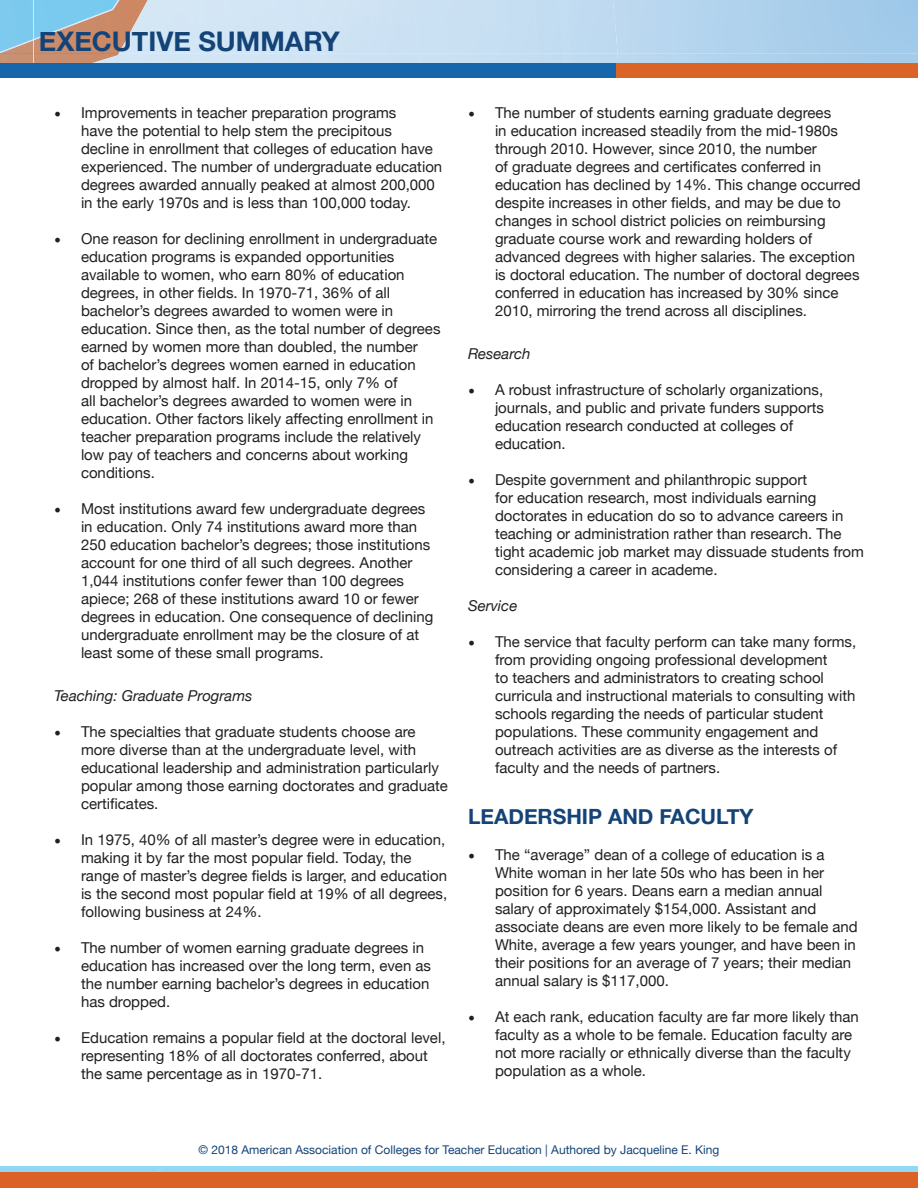
<style>
.page{position:relative;width:918px;height:1188px;background:#fff}
.page>*{position:absolute;margin:0;border:0;box-sizing:border-box;transform-origin:0 0}
.t1{font:700 27px "Helvetica Neue";color:#144377}
.t2{font:700 21px "Helvetica Neue";color:#144377}
.t3{font:15px/18px "Helvetica Neue";color:#231f20}
.t4{font:italic 15px "Helvetica Neue";color:#231f20}
.t5{font:12px "Helvetica Neue";color:#144377}
.s1{font-family:"Minion Pro";font-size:18px}
</style>
<div class="page">
<div style="left:172px;top:1166px;width:746px;height:6px;background:#91d8f5"></div>
<img style="left:0;top:1166px;width:172px;height:6px">
<div style="left:0;top:1172px;width:918px;height:16px;background:#db6226"></div>
<svg style="left:0;top:0;width:149px;height:63px;background:#afb0af"></svg>
<div style="left:0;top:63px;width:617px;height:15px;background:#1566aa"></div>
<div style="left:617px;top:63px;width:301px;height:15px;background:#da6327"></div>
<h1 class="t1" style="left:39px;top:20px;width:302px">EXECUTIVE SUMMARY</h1>
<p class="t3" style="left:81px;top:104px;width:363px;text-indent:-27px"><span class="s1">•</span> Improvements in teacher preparation programs<br>have the potential to help stem the precipitous decline in enrollment that colleges of education have experienced. The number of undergraduate education degrees awarded annually peaked at almost 200,000 in the early 1970s and is less than 100,000 today.</p>
<p class="t3" style="left:81px;top:230px;width:361px;text-indent:-27px"><span class="s1">•</span> One reason for declining enrollment in undergraduate education programs is expanded opportunities available to women, who earn 80% of education degrees, in other fields. In 1970-71, 36% of all bachelor’s degrees awarded to women were in education. Since then, as the total number of degrees earned by women more than doubled, the number<br>of bachelor’s degrees women earned in education dropped by almost half. In 2014-15, only 7% of<br>all bachelor’s degrees awarded to women were in education. Other factors likely affecting enrollment in teacher preparation programs include the relatively low pay of teachers and concerns about working conditions.</p>
<p class="t3" style="left:81px;top:500px;width:354px;text-indent:-27px"><span class="s1">•</span> Most institutions award few undergraduate degrees in education. Only 74 institutions award more than 250 education bachelor’s degrees; those institutions account for one third of all such degrees. Another 1,044 institutions confer fewer than 100 degrees apiece; 268 of these institutions award 10 or fewer degrees in education. One consequence of declining undergraduate enrollment may be the closure of at least some of these small programs.</p>
<p class="t4" style="left:54px;top:685px;width:200px">Teaching: Graduate Programs</p>
<p class="t3" style="left:81px;top:724px;width:369px;text-indent:-27px"><span class="s1">•</span> The specialties that graduate students choose are more diverse than at the undergraduate level, with educational leadership and administration particularly popular among those earning doctorates and graduate certificates.</p>
<p class="t3" style="left:81px;top:832px;width:368px;text-indent:-27px"><span class="s1">•</span> In 1975, 40% of all master’s degree were in education, making it by far the most popular field. Today, the range of master’s degree fields is larger, and education is the second most popular field at 19% of all degrees, following business at 24%.</p>
<p class="t3" style="left:81px;top:940px;width:352px;text-indent:-27px"><span class="s1">•</span> The number of women earning graduate degrees in education has increased over the long term, even as the number earning bachelor’s degrees in education has dropped.</p>
<p class="t3" style="left:81px;top:1030px;width:366px;text-indent:-27px"><span class="s1">•</span> Education remains a popular field at the doctoral level, representing 18% of all doctorates conferred, about the same percentage as in 1970-71.</p>
<p class="t3" style="left:495px;top:104px;width:367px;text-indent:-27px"><span class="s1">•</span> The number of students earning graduate degrees<br>in education increased steadily from the mid-1980s through 2010. However, since 2010, the number<br>of graduate degrees and certificates conferred in education has declined by 14%. This change occurred despite increases in other fields, and may be due to changes in school district policies on reimbursing graduate course work and rewarding holders of advanced degrees with higher salaries. The exception is doctoral education. The number of doctoral degrees conferred in education has increased by 30% since 2010, mirroring the trend across all disciplines.</p>
<p class="t4" style="left:468px;top:343px;width:64px">Research</p>
<p class="t3" style="left:495px;top:382px;width:330px;text-indent:-27px"><span class="s1">•</span> A robust infrastructure of scholarly organizations, journals, and public and private funders supports education research conducted at colleges of education.</p>
<p class="t3" style="left:495px;top:472px;width:371px;text-indent:-27px"><span class="s1">•</span> Despite government and philanthropic support<br>for education research, most individuals earning doctorates in education do so to advance careers in teaching or administration rather than research. The tight academic job market may dissuade students from considering a career in academe.</p>
<p class="t4" style="left:468px;top:595px;width:51px">Service</p>
<p class="t3" style="left:495px;top:634px;width:363px;text-indent:-27px"><span class="s1">•</span> The service that faculty perform can take many forms, from providing ongoing professional development<br>to teachers and administrators to creating school curricula and instructional materials to consulting with schools regarding the needs of particular student populations. These community engagement and outreach activities are as diverse as the interests of faculty and the needs of partners.</p>
<h2 class="t2" style="left:468px;top:800px;width:287px">LEADERSH IP AND FACULTY</h2>
<p class="t3" style="left:495px;top:846px;width:364px;text-indent:-27px"><span class="s1">•</span> The “average” dean of a college of education is a White woman in her late 50s who has been in her position for 6 years. Deans earn a median annual salary of approximately $154,000. Assistant and associate deans are even more likely to be female and White, average a few years younger, and have been in their positions for an average of 7 years; their median annual salary is $117,000.</p>
<p class="t3" style="left:495px;top:1008px;width:365px;text-indent:-27px"><span class="s1">•</span> At each rank, education faculty are far more likely than faculty as a whole to be female. Education faculty are not more racially or ethnically diverse than the faculty population as a whole.</p>
<p class="t5" style="left:198px;top:1141px;width:523px">© 2018 American Association of Colleges for Teacher Education | Authored by Jacqueline E. King</p>
</div>
